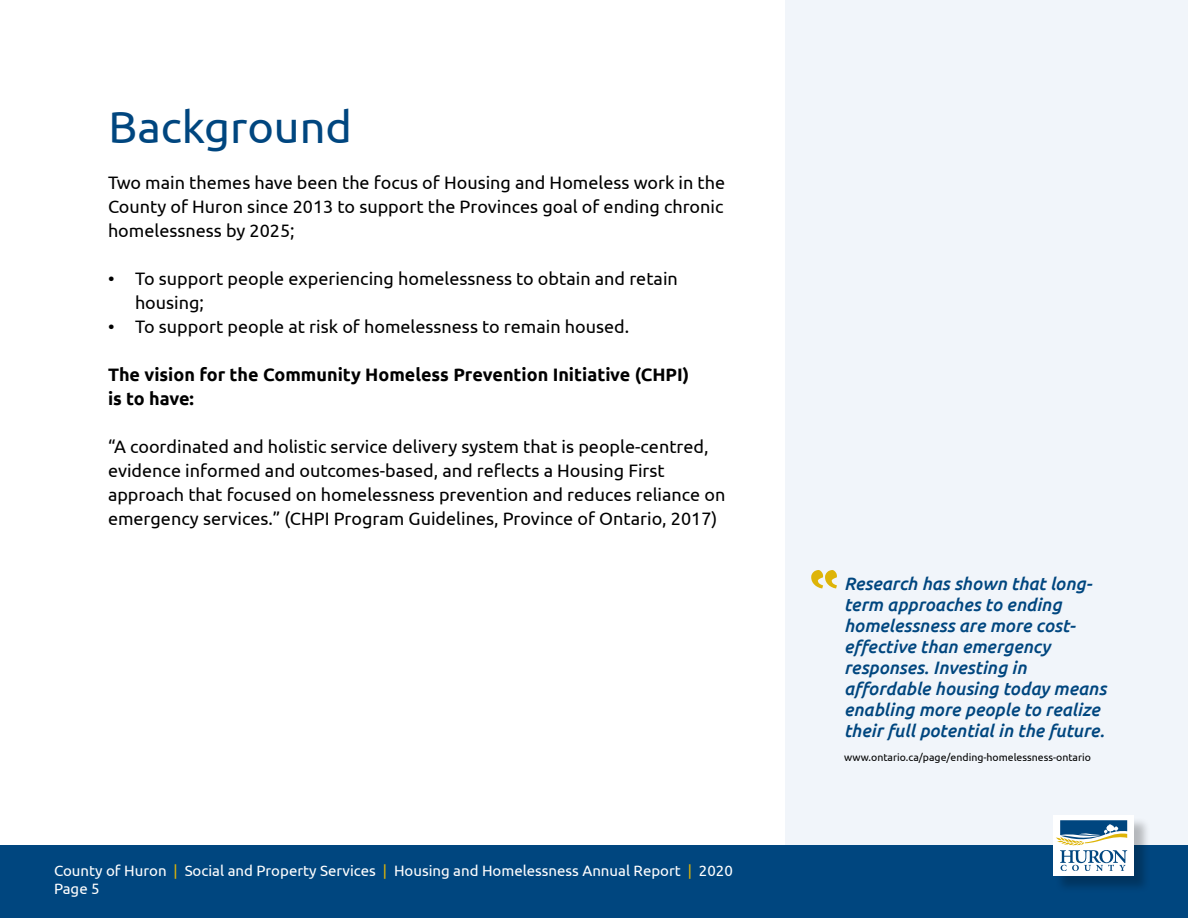
<style>
.page{position:relative;width:1188px;height:918px;background:#fff}
.page>*{position:absolute;margin:0;border:0;box-sizing:border-box;transform-origin:0 0}
.Heading_01{font:45px "Ubuntu";color:#00467f}
.Body{font:18px/24px "Ubuntu";color:#000}
.pull_quote{font:italic 500 18px/21px "Ubuntu";color:#00467f}
.heading_03{font:700 18px/24px "Ubuntu";color:#000}
.t1{font:15px/18px "Ubuntu";color:#fff}
.t2{font:10.5px "Ubuntu";color:#000}
.s1{color:#deb407}
</style>
<div class="page">
<div style="left:786px;top:0;width:402px;height:918px;background:#f1f5fa"></div>
<div style="left:0;top:846px;width:1188px;height:72px;background:#00467f"></div>
<div style="left:1055px;top:817px;width:96px;height:76px;background:#000;opacity:.25"></div>
<div style="left:1053px;top:815px;width:81px;height:61px;background:#fff"></div>
<svg style="left:1056px;top:820px;width:71px;height:51px"></svg>
<svg style="left:811px;top:570px;width:26px;height:18px"></svg>
<p class="Heading_01" style="left:108px;top:100px;width:245px">Background</p>
<p class="Body" style="left:108px;top:171px;width:619px;text-align:justify">Two main themes have been the focus of Housing and Homeless work in the County of Huron since 2013 to support the Provinces goal of ending chronic homelessness by 2025;</p>
<p class="Body" style="left:135px;top:267px;width:544px;text-indent:-27px">• To support people experiencing homelessness to obtain and retain housing;</p>
<p class="Body" style="left:108px;top:315px;width:523px">• To support people at risk of homelessness to remain housed.</p>
<p class="heading_03" style="left:108px;top:363px;width:583px">The vision for the Community Homeless Prevention Initiative (CHPI) is to have:</p>
<p class="Body" style="left:108px;top:435px;width:619px">“A coordinated and holistic service delivery system that is people-centred, evidence informed and outcomes-based, and reflects a Housing First approach that focused on homelessness prevention and reduces reliance on emergency services.” (CHPI Program Guidelines, Province of Ontario, 2017)</p>
<p class="t1" style="left:54px;top:861px;width:680px">County of Huron <span class="s1">|</span> Social and Property Services <span class="s1">|</span> Housing and Homelessness Annual Report <span class="s1">|</span> 2020<br>Page 5</p>
<p class="pull_quote" style="left:844px;top:573px;width:264px">Research has shown that long&shy;term approaches to ending homelessness are more cost&shy;effective than emergency responses. Investing in affordable housing today means enabling more people to realize their full potential in the future.</p>
<p class="t2" style="left:844px;top:751px;width:248px">www.ontario.ca/page/ending-homelessness-ontario</p>
</div>
